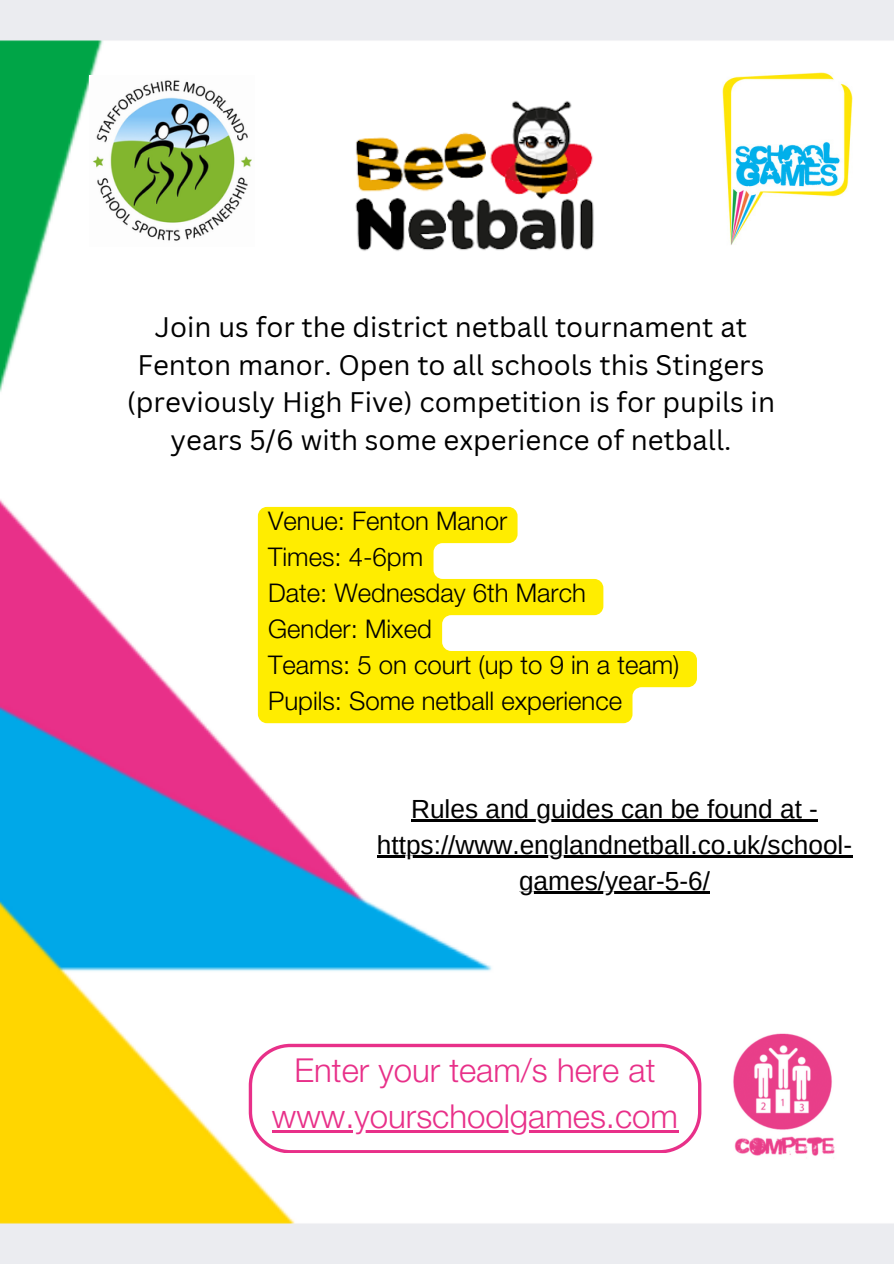
<style>
.page{position:relative;width:894px;height:1264px;background:#fff}
.page>*{position:absolute;margin:0;border:0;box-sizing:border-box;transform-origin:0 0}
.t1{font:300 33px "Helvetica Neue LT Std";color:#e83089}
.t2{font:27.6px/37.5px "Canva Sans";color:#000;text-align:center}
.t3{font:26.25px/36px "Arimo";color:#000;text-align:center}
.t4{font:300 25.8px "Helvetica Neue LT Std";color:#000}
</style>
<div class="page">
<img style="left:0;top:0;width:893px;height:1263px">
<img style="left:722px;top:72px;width:130px;height:174px">
<img style="left:89px;top:75px;width:166px;height:171px">
<div style="left:463px;top:471px;width:6px;height:165px;background:#fff"></div>
<div style="left:268px;top:471px;width:6px;height:165px;background:#fff"></div>
<div style="left:286px;top:453px;width:165px;height:6px;background:#fff"></div>
<svg style="left:451px;top:453px;width:18px;height:18px"></svg>
<svg style="left:268px;top:453px;width:18px;height:18px"></svg>
<svg style="left:249px;top:1043px;width:452px;height:109px"></svg>
<img style="left:335px;top:59px;width:279px;height:235px">
<img style="left:719px;top:1027px;width:130px;height:142px">
<svg style="left:258px;top:507px;width:438px;height:216px;fill:#ffed00"></svg>
<hr style="left:272px;top:1130px;width:406px;height:2px;background:#e83089">
<hr style="left:411px;top:819px;width:406px;height:3px;background:#000">
<hr style="left:377px;top:855px;width:475px;height:3px;background:#000">
<hr style="left:519px;top:891px;width:190px;height:3px;background:#000">
<p class="t2" style="left:127px;top:308px;width:649px">Join us for the district netball tournament at Fenton manor. Open to all schools this Stingers (previously High Five) competition is for pupils in years 5/6 with some experience of netball.</p>
<p class="t4" style="left:268px;top:511px;width:240px">Venue: Fenton Manor</p>
<p class="t4" style="left:268px;top:547px;width:156px">Times: 4-6pm</p>
<p class="t4" style="left:268px;top:583px;width:319px">Date: Wednesday 6th March</p>
<p class="t4" style="left:268px;top:619px;width:165px">Gender: Mixed</p>
<p class="t4" style="left:268px;top:655px;width:412px">Teams: 5 on court (up to 9 in a team)</p>
<p class="t4" style="left:268px;top:691px;width:355px">Pupils: Some netball experience</p>
<p class="t3" style="left:411px;top:790px;width:408px">Rules and guides can be found at -</p>
<h1 class="t3" style="left:377px;top:826px;width:476px">https://www.englandnetball.co.uk/school&shy;games/year-5-6/</h1>
<p class="t1" style="left:294px;top:1058px;width:362px">Enter your team/s here at</p>
<p class="t1" style="left:272px;top:1104px;width:407px">www.yourschoolgames.com</p>
</div>
